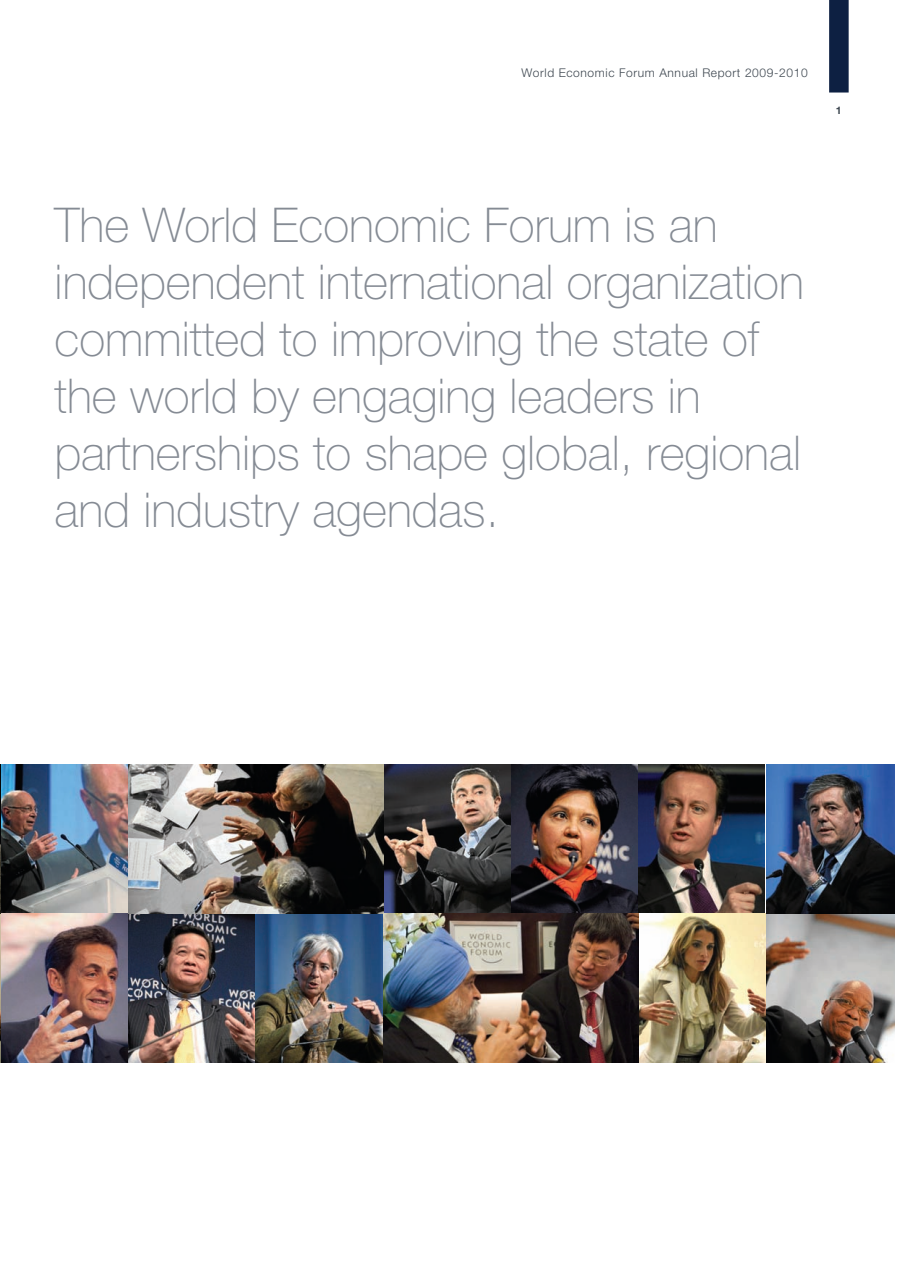
<style>
.page{position:relative;width:900px;height:1264px;background:#fff}
.page>*{position:absolute;margin:0;border:0;box-sizing:border-box;transform-origin:0 0}
.t1{font:100 48px/57px "Helvetica Neue";color:#858b94}
.t2{font:300 12px "Helvetica Neue";letter-spacing:.05em;color:#3e4750}
.t3{font:700 10.5px "Helvetica Neue";color:#3e4750}
</style>
<div class="page">
<div style="left:828px;top:0;width:20px;height:93px;background:#0d2042"></div>
<img style="left:0;top:764px;width:383px;height:298px">
<img style="left:383px;top:764px;width:381px;height:149px">
<img style="left:383px;top:913px;width:510px;height:149px">
<img style="left:766px;top:764px;width:127px;height:149px">
<p class="t2" style="left:521px;top:69px;width:287px">World Economic Forum Annual Report 2009-2010</p>
<p class="t3" style="left:835px;top:106px;width:7px">1</p>
<p class="t1" style="left:55px;top:200px;width:750px">The World Economic Forum is an independent international organization committed to improving the state of the world by engaging leaders in partnerships to shape global, regional and industry agendas.</p>
</div>
